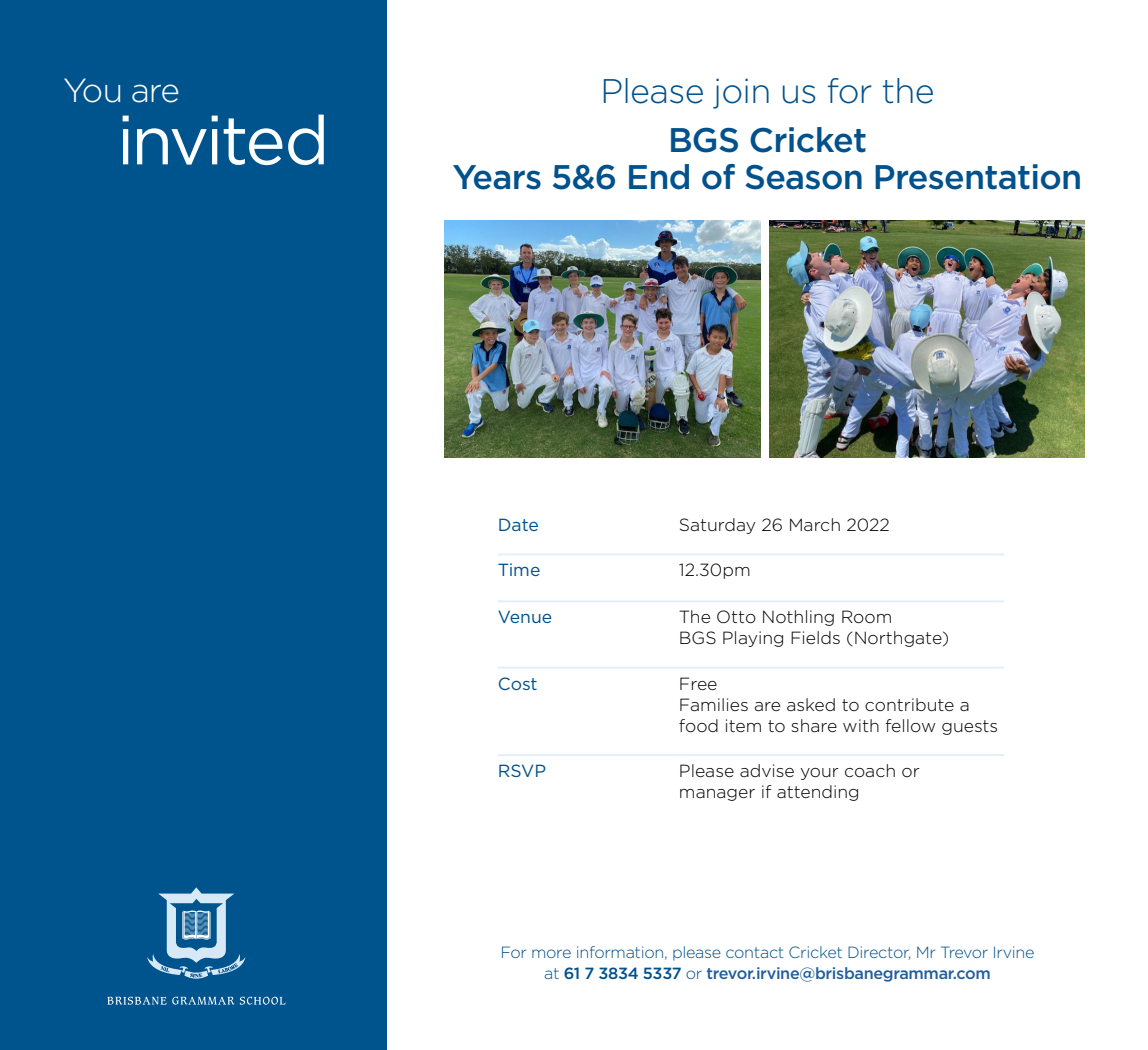
<style>
.page{position:relative;width:1148px;height:1050px;background:#fff}
.page>*{position:absolute;margin:0;border:0;box-sizing:border-box;transform-origin:0 0}
.Headline{font:68.25px "Gotham";letter-spacing:-.05em;color:#fff}
.Headline-2{font:500 34.12px "Gotham";letter-spacing:-.02em;color:#00518c}
.Headline-3{font:300 34.12px "Gotham";letter-spacing:-.02em;color:#00518c}
.Headline-4{font:300 33.43px "Gotham";letter-spacing:-.05em;color:#fff}
.t1{font:300 17.5px/21px "Gotham";color:#000}
.t2{font:17.5px "Gotham";color:#00518c}
.Headline-5{font:300 16.28px/21px "Gotham";letter-spacing:-.02em;color:#00518c;text-align:center}
.s1{font-weight:500}
.s2{font-weight:500;color:#215e9e}
</style>
<div class="page">
<div style="left:0;top:0;width:386px;height:1050px;background:#00548e"></div>
<img style="left:445px;top:221px;width:315px;height:237px">
<svg style="left:107px;top:997px;width:178px;height:8px"></svg>
<svg style="left:147px;top:887px;width:99px;height:92px"></svg>
<hr style="left:498px;top:554px;width:181px;height:1px;background:#e2effb">
<hr style="left:679px;top:554px;width:325px;height:1px;background:#e2effb">
<hr style="left:498px;top:600px;width:181px;height:2px;background:#e2effb">
<hr style="left:679px;top:600px;width:325px;height:2px;background:#e2effb">
<hr style="left:498px;top:667px;width:181px;height:2px;background:#e2effb">
<hr style="left:679px;top:667px;width:325px;height:2px;background:#e2effb">
<hr style="left:498px;top:754px;width:181px;height:2px;background:#e2effb">
<hr style="left:679px;top:754px;width:325px;height:2px;background:#e2effb">
<img style="left:769px;top:221px;width:316px;height:237px">
<p class="Headline-4" style="left:63px;top:69px;width:118px">You are</p>
<p class="Headline" style="left:117px;top:97px;width:214px">invited</p>
<p class="Headline-3" style="left:600px;top:69px;width:336px">Please join us for the</p>
<p class="Headline-2" style="left:668px;top:118px;width:200px">BGS Cricket</p>
<p class="Headline-2" style="left:452px;top:155px;width:631px">Years 5&amp;6 End of Season Presentation</p>
<p class="t2" style="left:498px;top:514px;width:43px">Date</p>
<p class="t1" style="left:679px;top:514px;width:212px">Saturday 26 March 2022</p>
<p class="t2" style="left:498px;top:559px;width:44px">Time</p>
<p class="t1" style="left:679px;top:559px;width:73px">12.30pm</p>
<p class="t2" style="left:498px;top:606px;width:56px">Venue</p>
<p class="t1" style="left:679px;top:606px;width:215px">The Otto Nothling Room</p>
<p class="t1" style="left:679px;top:627px;width:272px">BGS Playing Fields (Northgate)</p>
<p class="t2" style="left:498px;top:672px;width:41px">Cost</p>
<p class="t1" style="left:679px;top:672px;width:40px">Free</p>
<p class="t1" style="left:679px;top:693px;width:321px">Families are asked to contribute a food item to share with fellow guests</p>
<p class="t2" style="left:498px;top:760px;width:50px">RSVP</p>
<p class="t1" style="left:679px;top:760px;width:242px">Please advise your coach or manager if attending</p>
<p class="Headline-5" style="left:500px;top:942px;width:536px">For more information, please contact Cricket Director, Mr Trevor Irvine at <span class="s1">61 7 3834 5337</span> or <span class="s2">trevor.irvine@brisbanegrammar.com</span></p>
</div>
